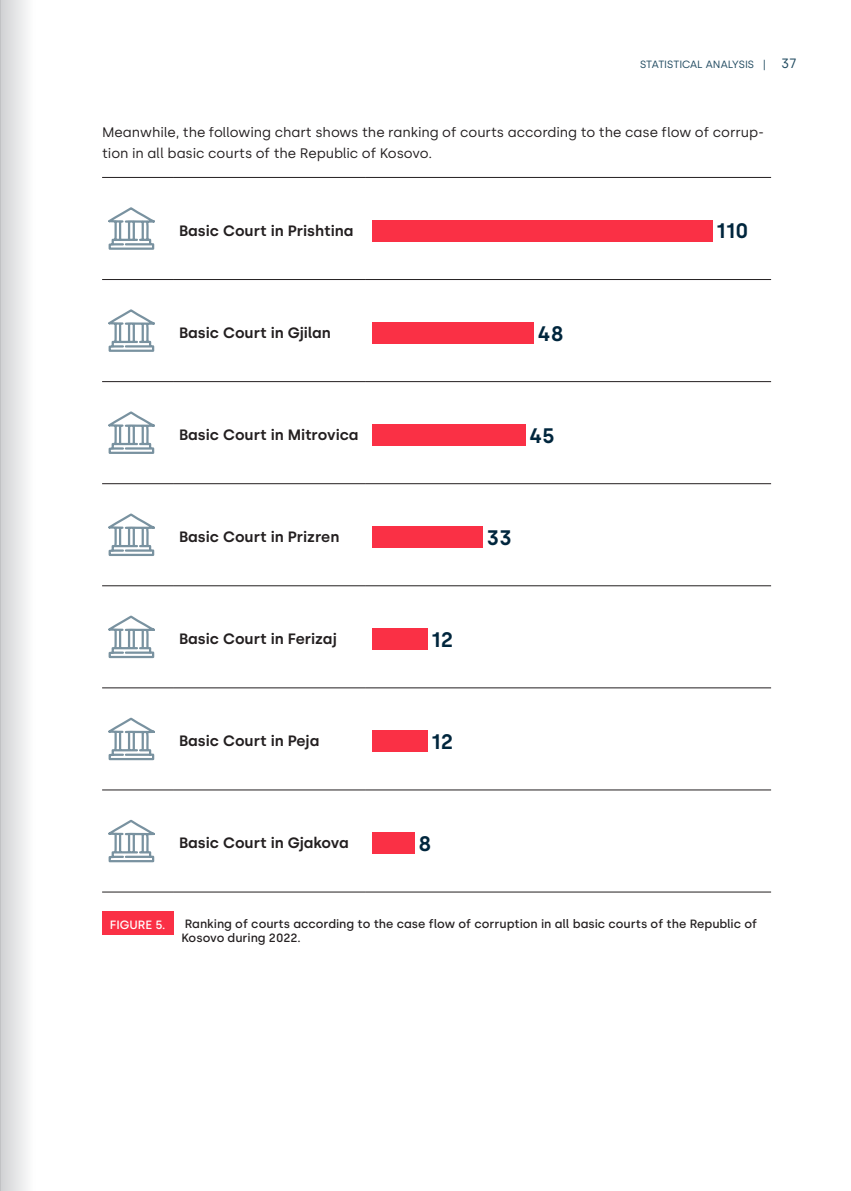
<style>
.page{position:relative;width:851px;height:1191px;background:#fff}
.page>*{position:absolute;margin:0;border:0;box-sizing:border-box;transform-origin:0 0}
.t1{font:600 21px "Silka";color:#00263d}
.t2{font:600 15px "Silka";color:#231f20}
.t3{font:13.8px/20.9px "Silka";letter-spacing:-.005em;color:#231f20}
.t4{font:500 12px/14.2px "Silka";color:#231f20}
.t5{font:500 12px "Silka";color:#fff}
.t6{font:10.5px "Silka";color:#204a60}
.s1{font-size:13.5px}
</style>
<div class="page">
<hr style="left:102px;top:279px;width:71px;height:1px;background:#231f20">
<hr style="left:173px;top:279px;width:193px;height:1px;background:#231f20">
<hr style="left:366px;top:279px;width:405px;height:1px;background:#231f20">
<hr style="left:102px;top:381px;width:71px;height:1px;background:#231f20">
<hr style="left:173px;top:381px;width:193px;height:1px;background:#231f20">
<hr style="left:366px;top:381px;width:405px;height:1px;background:#231f20">
<hr style="left:102px;top:483px;width:71px;height:1px;background:#231f20">
<hr style="left:173px;top:483px;width:193px;height:1px;background:#231f20">
<hr style="left:366px;top:483px;width:405px;height:1px;background:#231f20">
<hr style="left:102px;top:585px;width:71px;height:1px;background:#231f20">
<hr style="left:173px;top:585px;width:193px;height:1px;background:#231f20">
<hr style="left:366px;top:585px;width:405px;height:1px;background:#231f20">
<hr style="left:102px;top:687px;width:71px;height:1px;background:#231f20">
<hr style="left:173px;top:687px;width:193px;height:1px;background:#231f20">
<hr style="left:366px;top:687px;width:405px;height:1px;background:#231f20">
<hr style="left:102px;top:789px;width:71px;height:1px;background:#231f20">
<hr style="left:173px;top:789px;width:193px;height:1px;background:#231f20">
<hr style="left:366px;top:789px;width:405px;height:1px;background:#231f20">
<hr style="left:102px;top:891px;width:71px;height:1px;background:#231f20">
<hr style="left:173px;top:891px;width:193px;height:1px;background:#231f20">
<hr style="left:366px;top:891px;width:405px;height:1px;background:#231f20">
<hr style="left:102px;top:177px;width:71px;height:1px;background:#231f20">
<hr style="left:173px;top:177px;width:193px;height:1px;background:#231f20">
<hr style="left:366px;top:177px;width:405px;height:1px;background:#231f20">
<svg style="left:108px;top:207px;width:47px;height:43px"></svg>
<div style="left:372px;top:220px;width:340px;height:21px;background:#fa3045"></div>
<svg style="left:108px;top:309px;width:47px;height:43px"></svg>
<div style="left:372px;top:322px;width:161px;height:21px;background:#fa3045"></div>
<svg style="left:108px;top:411px;width:47px;height:43px"></svg>
<div style="left:372px;top:424px;width:153px;height:21px;background:#fa3045"></div>
<svg style="left:108px;top:513px;width:47px;height:43px"></svg>
<div style="left:372px;top:526px;width:110px;height:22px;background:#fa3045"></div>
<svg style="left:108px;top:615px;width:47px;height:44px"></svg>
<div style="left:372px;top:628px;width:55px;height:22px;background:#fa3045"></div>
<svg style="left:108px;top:717px;width:47px;height:44px"></svg>
<div style="left:372px;top:730px;width:55px;height:22px;background:#fa3045"></div>
<svg style="left:108px;top:819px;width:47px;height:44px"></svg>
<div style="left:372px;top:832px;width:42px;height:22px;background:#fa3045"></div>
<div style="left:102px;top:911px;width:71px;height:24px;background:#fa3045"></div>
<div style="left:0;top:0;width:36px;height:1191px;background:linear-gradient(to right,#d0d1d3,#fff)"></div>
<hr style="left:0;top:0;width:1px;height:1191px;background:#bcbdc0">
<p class="t6" style="left:640px;top:58px;width:158px">STATISTICAL ANALYSIS | <span class="s1">37</span></p>
<p class="t3" style="left:102px;top:122px;width:663px">Meanwhile, the following chart shows the ranking of courts according to the case flow of corrup&shy;tion in all basic courts of the Republic of Kosovo.</p>
<p class="t2" style="left:179px;top:221px;width:176px">Basic Court in Prishtina</p>
<h1 class="t1" style="left:716px;top:219px;width:34px">110</h1>
<p class="t2" style="left:179px;top:323px;width:153px">Basic Court in Gjilan</p>
<h1 class="t1" style="left:537px;top:321px;width:28px">48</h1>
<p class="t2" style="left:179px;top:425px;width:181px">Basic Court in Mitrovica</p>
<h1 class="t1" style="left:529px;top:423px;width:27px">45</h1>
<p class="t2" style="left:179px;top:527px;width:162px">Basic Court in Prizren</p>
<h1 class="t1" style="left:486px;top:525px;width:27px">33</h1>
<p class="t2" style="left:179px;top:630px;width:159px">Basic Court in Ferizaj</p>
<h1 class="t1" style="left:431px;top:627px;width:23px">12</h1>
<p class="t2" style="left:179px;top:732px;width:142px">Basic Court in Peja</p>
<h1 class="t1" style="left:431px;top:729px;width:23px">12</h1>
<p class="t2" style="left:179px;top:834px;width:171px">Basic Court in Gjakova</p>
<h1 class="t1" style="left:418px;top:831px;width:14px">8</h1>
<p class="t5" style="left:110px;top:917px;width:57px">FIGURE 5.</p>
<p class="t4" style="left:181px;top:916px;width:577px">Ranking of courts according to the case flow of corruption in all basic courts of the Republic of<br>Kosovo during 2022.</p>
</div>
